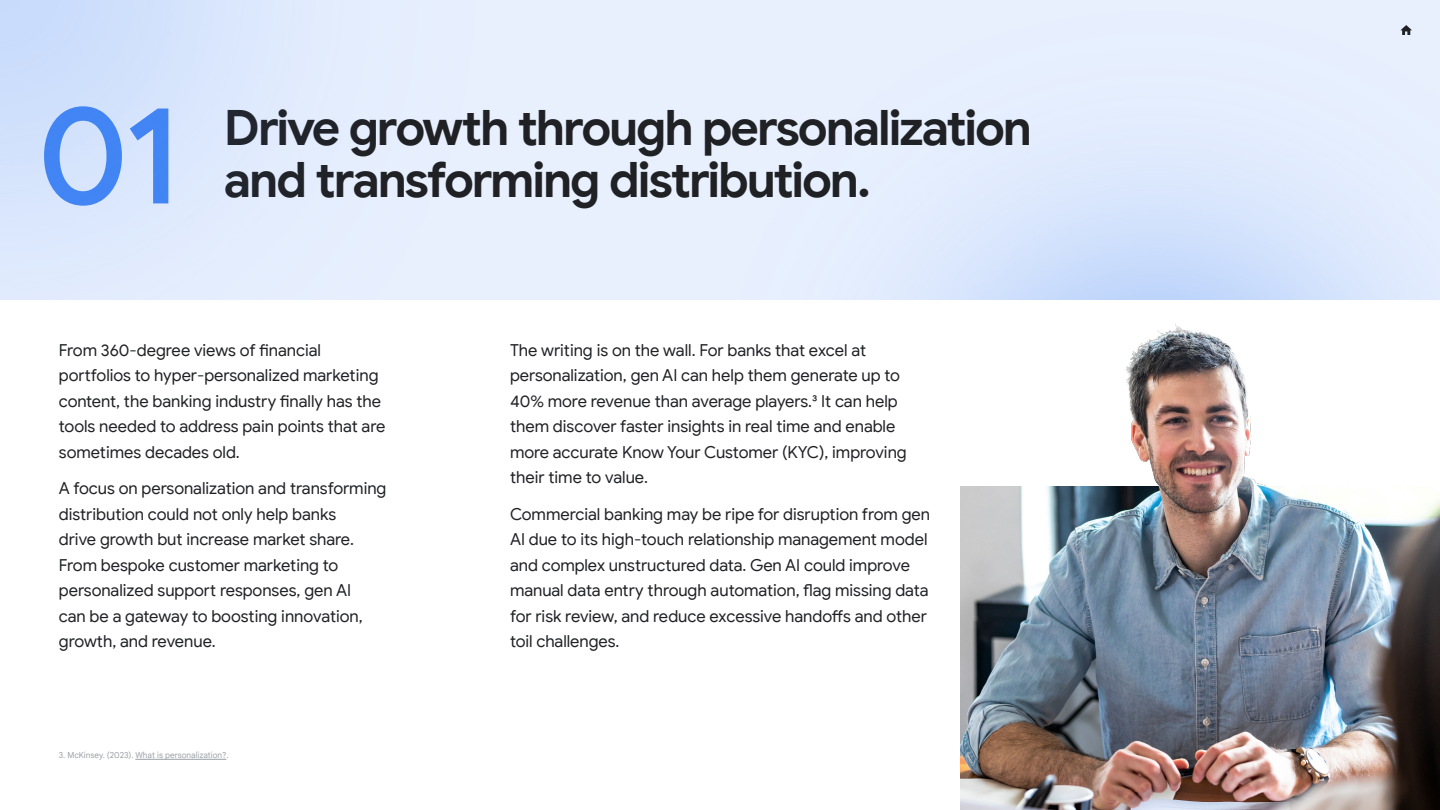
<style>
.page{position:relative;width:1440px;height:810px;background:#fff}
.page>*{position:absolute;margin:0;border:0;box-sizing:border-box;transform-origin:0 0}
.t1{font:500 138.75px "Google Sans";color:#4285f4}
.t2{font:700 48.75px/52.5px "Google Sans";letter-spacing:-.045em;color:#202124}
.t3{font:16.5px/25.5px "Google Sans";color:#202124}
.t4{font:8.25px "Google Sans Text";color:#9aa0a6}
</style>
<div class="page">
<svg style="left:0;top:0;width:1440px;height:300px;background:#e1ebfd"></svg>
<img style="left:960px;top:324px;width:480px;height:486px">
<hr style="left:135px;top:759px;width:91px;height:1px;background:#9aa0a6">
<svg style="left:1400px;top:25px;width:12px;height:10px"></svg>
<h1 class="t1" style="left:37px;top:70px;width:145px">01</h1>
<h2 class="t2" style="left:224px;top:102px;width:810px">Drive growth through personalization and transforming distribution.</h2>
<p class="t3" style="left:59px;top:337px;width:328px">From 360-degree views of financial portfolios to hyper-personalized marketing content, the banking industry finally has the tools needed to address pain points that are sometimes decades old.</p>
<p class="t3" style="left:59px;top:476px;width:329px">A focus on personalization and transforming distribution could not only help banks<br>drive growth but increase market share.<br>From bespoke customer marketing to personalized support responses, gen AI<br>can be a gateway to boosting innovation, growth, and revenue.</p>
<p class="t4" style="left:59px;top:749px;width:171px">3. McKinsey. (2023). What is personalization?.</p>
<p class="t3" style="left:510px;top:337px;width:398px">The writing is on the wall. For banks that excel at personalization, gen AI can help them generate up to 40% more revenue than average players.3 It can help them discover faster insights in real time and enable more accurate Know Your Customer (KYC), improving their time to value.</p>
<p class="t3" style="left:510px;top:501px;width:421px">Commercial banking may be ripe for disruption from gen AI due to its high-touch relationship management model and complex unstructured data. Gen AI could improve manual data entry through automation, flag missing data for risk review, and reduce excessive handoffs and other toil challenges.</p>
</div>
